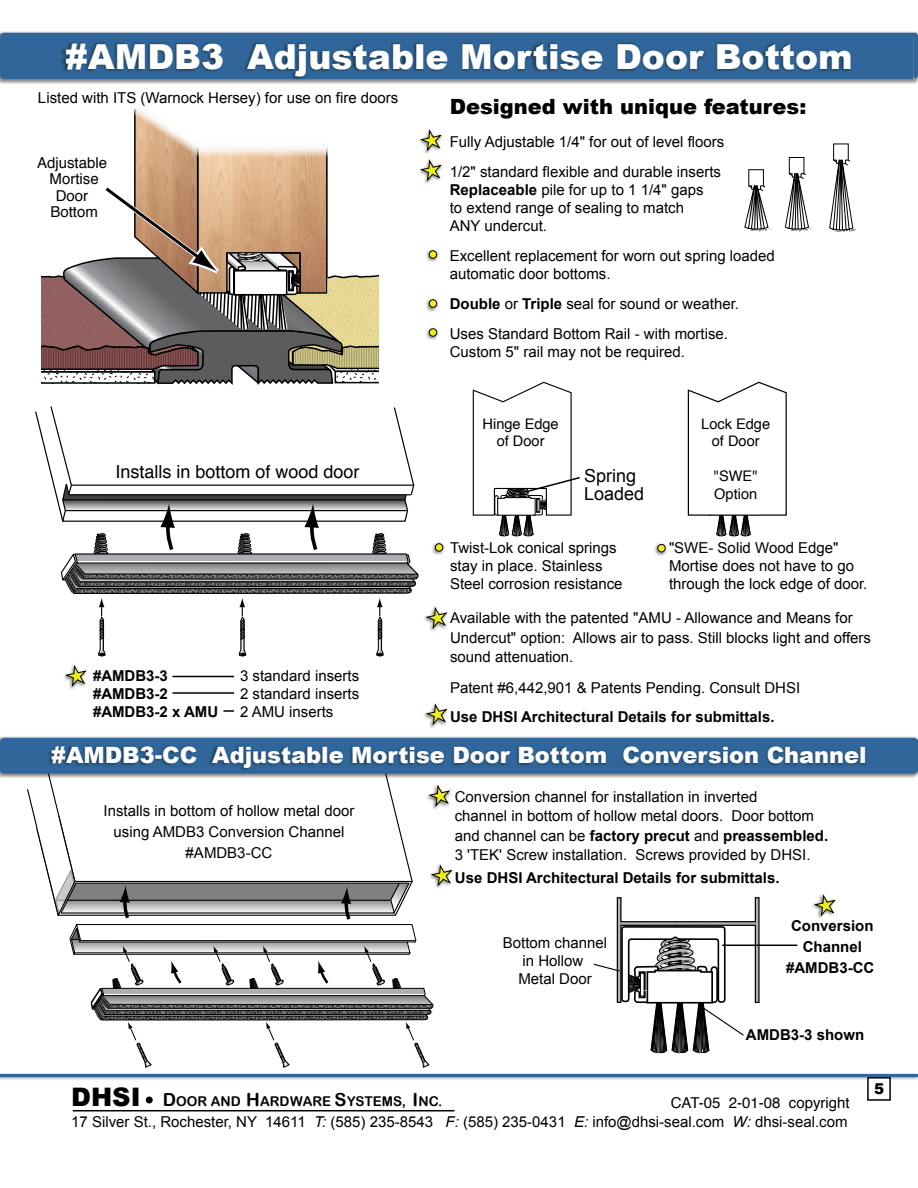
<style>
.page{position:relative;width:918px;height:1188px;background:#fff}
.page>*{position:absolute;margin:0;border:0;box-sizing:border-box;transform-origin:0 0}
.t1{font:900 34.5px "Arial";color:#fff}
.t2{font:900 25.5px "Arial";color:#000}
.t3{font:900 22.5px "Arial";color:#fff}
.t4{font:900 21px "Arial";color:#000}
.t5{font:18px "Helvetica";color:#000}
.t6{font:18px/18px "Arial";color:#000}
.t7{font:15px/18px "Arial";color:#000}
.t8{font:700 15px/21px "Arial";color:#000;text-align:center}
.t9{font:15px/16.5px "Helvetica";color:#000;text-align:center}
.t10{font:900 15px "Arial";color:#000}
.t11{font:14.55px/17.5px "Helvetica";color:#000;text-align:center}
.t12{font:13.5px "Arial Rounded MT Bold";color:#000}
.s1{font-weight:700}
.s2{font-style:italic}
.s3{font-size:18px}
</style>
<div class="page">
<svg style="left:41px;top:107px;width:338px;height:278px"></svg>
<div style="left:0;top:33px;width:918px;height:46px;background:#306699;border-radius:4px"></div>
<svg style="left:913px;top:33px;width:5px;height:48px"></svg>
<img style="left:426px;top:327px;width:13px;height:13px">
<div style="left:429px;top:329px;width:8px;height:7px;background:#edee19;border-radius:50%"></div>
<div style="left:429px;top:328px;width:8px;height:9px;border:1px solid #000;border-radius:50%"></div>
<img style="left:426px;top:249px;width:13px;height:13px">
<div style="left:429px;top:251px;width:8px;height:7px;background:#edee19;border-radius:50%"></div>
<div style="left:429px;top:250px;width:8px;height:9px;border:1px solid #000;border-radius:50%"></div>
<img style="left:426px;top:299px;width:13px;height:13px">
<div style="left:429px;top:300px;width:8px;height:7px;background:#edee19;border-radius:50%"></div>
<div style="left:429px;top:299px;width:8px;height:9px;border:1px solid #000;border-radius:50%"></div>
<svg style="left:687px;top:381px;width:100px;height:155px"></svg>
<img style="left:654px;top:543px;width:13px;height:13px">
<div style="left:658px;top:544px;width:7px;height:8px;background:#edee19;border-radius:50%"></div>
<div style="left:657px;top:544px;width:9px;height:8px;border:1px solid #000;border-radius:50%"></div>
<img style="left:61px;top:42px;width:796px;height:41px">
<img style="left:424px;top:152px;width:6px;height:32px">
<svg style="left:419px;top:129px;width:23px;height:23px"></svg>
<svg style="left:419px;top:158px;width:23px;height:24px"></svg>
<img style="left:424px;top:713px;width:11px;height:15px">
<svg style="left:425px;top:703px;width:23px;height:23px"></svg>
<svg style="left:64px;top:665px;width:23px;height:23px"></svg>
<svg style="left:813px;top:894px;width:23px;height:23px"></svg>
<svg style="left:35px;top:406px;width:413px;height:250px"></svg>
<svg style="left:745px;top:169px;width:27px;height:62px"></svg>
<svg style="left:785px;top:157px;width:27px;height:74px"></svg>
<svg style="left:829px;top:143px;width:27px;height:89px"></svg>
<svg style="left:472px;top:381px;width:108px;height:155px"></svg>
<img style="left:0;top:736px;width:918px;height:42px">
<div style="left:0;top:738px;width:918px;height:36px;background:#306699;border-radius:4px"></div>
<img style="left:48px;top:746px;width:823px;height:29px">
<hr style="left:0;top:1074px;width:918px;height:3px;background:#306699">
<div style="left:146px;top:1097px;width:7px;height:6px;background:#000;border-radius:50%"></div>
<hr style="left:73px;top:1110px;width:381px;height:1px;background:#000">
<div style="left:867px;top:1077px;width:24px;height:24px;border:2px solid #000"></div>
<hr style="left:722px;top:945px;width:75px;height:1px;background:#000">
<svg style="left:593px;top:897px;width:167px;height:156px"></svg>
<hr style="left:172px;top:676px;width:62px;height:1px;background:#000">
<hr style="left:172px;top:692px;width:62px;height:2px;background:#000">
<svg style="left:224px;top:710px;width:10px;height:2px"></svg>
<svg style="left:26px;top:763px;width:427px;height:305px"></svg>
<h1 class="t1" style="left:65px;top:38px;width:789px">#AMDB3 Adjustable Mortise Door Bottom</h1>
<p class="t7" style="left:38px;top:88px;width:362px">Listed with ITS (Warnock Hersey) for use on fire doors</p>
<p class="t9" style="left:37px;top:155px;width:72px">Adjustable<br>Mortise<br>Door<br>Bottom</p>
<p class="t5" style="left:115px;top:457px;width:246px">Installs in bottom of wood door</p>
<p class="t8" style="left:93px;top:667px;width:127px;line-height:18px;text-align:left">#AMDB3-3 #AMDB3-2 #AMDB3-2 x AMU</p>
<p class="t7" style="left:240px;top:667px;width:121px;text-align:justify">3 standard inserts 2 standard inserts 2 AMU inserts</p>
<h3 class="t4" style="left:450px;top:95px;width:358px">Designed with unique features:</h3>
<p class="t7" style="left:450px;top:127px;width:276px;line-height:30px">Fully Adjustable 1/4" for out of level floors<br>1/2" standard flexible and durable inserts</p>
<p class="t7" style="left:450px;top:181px;width:255px"><span class="s1">Replaceable</span> pile for up to 1 1/4" gaps to extend range of sealing to match<br>ANY undercut.</p>
<p class="t7" style="left:450px;top:247px;width:327px">Excellent replacement for worn out spring loaded automatic door bottoms.</p>
<p class="t7" style="left:450px;top:289px;width:291px;line-height:30px"><span class="s1">Double</span> or <span class="s1">Triple</span> seal for sound or weather.<br>Uses Standard Bottom Rail - with mortise.</p>
<p class="t7" style="left:450px;top:343px;width:237px">Custom 5" rail may not be required.</p>
<p class="t11" style="left:483px;top:415px;width:78px">Hinge Edge of Door</p>
<p class="t6" style="left:584px;top:467px;width:62px">Spring<br>Loaded</p>
<p class="t7" style="left:450px;top:539px;width:174px">Twist-Lok conical springs stay in place. Stainless<br>Steel corrosion resistance</p>
<p class="t11" style="left:701px;top:415px;width:70px">Lock Edge of Door</p>
<p class="t11" style="left:714px;top:468px;width:45px;text-align:left">"SWE"<br>Option</p>
<p class="t7" style="left:669px;top:539px;width:200px">"SWE- Solid Wood Edge"<br>Mortise does not have to go through the lock edge of door.</p>
<p class="t7" style="left:450px;top:608px;width:423px;line-height:19.5px">Available with the patented "AMU - Allowance and Means for<br>Undercut" option: Allows air to pass. Still blocks light and offers sound attenuation.</p>
<p class="t7" style="left:450px;top:679px;width:352px">Patent #6,442,901 &amp; Patents Pending. Consult DHSI</p>
<p class="t8" style="left:450px;top:707px;width:326px">Use DHSI Architectural Details for submittals.</p>
<h3 class="t3" style="left:51px;top:743px;width:817px">#AMDB3-CC Adjustable Mortise Door Bottom Conversion Channel</h3>
<p class="t7" style="left:104px;top:800px;width:252px;line-height:21px;text-align:center">Installs in bottom of hollow metal door using AMDB3 Conversion Channel #AMDB3-CC</p>
<p class="t7" style="left:455px;top:787px;width:375px;line-height:19.5px">Conversion channel for installation in inverted<br>channel in bottom of hollow metal doors. Door bottom and channel can be <span class="s1">factory precut</span> and <span class="s1">preassembled.<br></span>3 'TEK' Screw installation. Screws provided by DHSI.</p>
<p class="t8" style="left:455px;top:868px;width:326px">Use DHSI Architectural Details for submittals.</p>
<p class="t7" style="left:503px;top:933px;width:106px;text-align:center">Bottom channel in Hollow<br>Metal Door</p>
<p class="t8" style="left:786px;top:916px;width:90px">Conversion<br>Channel #AMDB3-CC</p>
<p class="t8" style="left:746px;top:1024px;width:120px">AMDB3-3 shown</p>
<h2 class="t2" style="left:71px;top:1083px;width:71px">DHSI</h2>
<p class="t9" style="left:671px;top:1095px;width:180px">CAT-05 2-01-08 copyright</p>
<p class="t7" style="left:71px;top:1113px;width:778px">17 Silver St., Rochester, NY 14611 <span class="s2">T:</span> (585) 235-8543 <span class="s2">F:</span> (585) 235-0431 <span class="s2">E:</span> info@dhsi-seal.com <span class="s2">W:</span> dhsi-seal.com</p>
<p class="t12" style="left:163px;top:1093px;width:281px"><span class="s3">D</span>OOR AND <span class="s3">H</span>ARDWARE <span class="s3">S</span>YSTEMS, <span class="s3">I</span>NC.</p>
<p class="t10" style="left:874px;top:1080px;width:12px">5</p>
</div>
